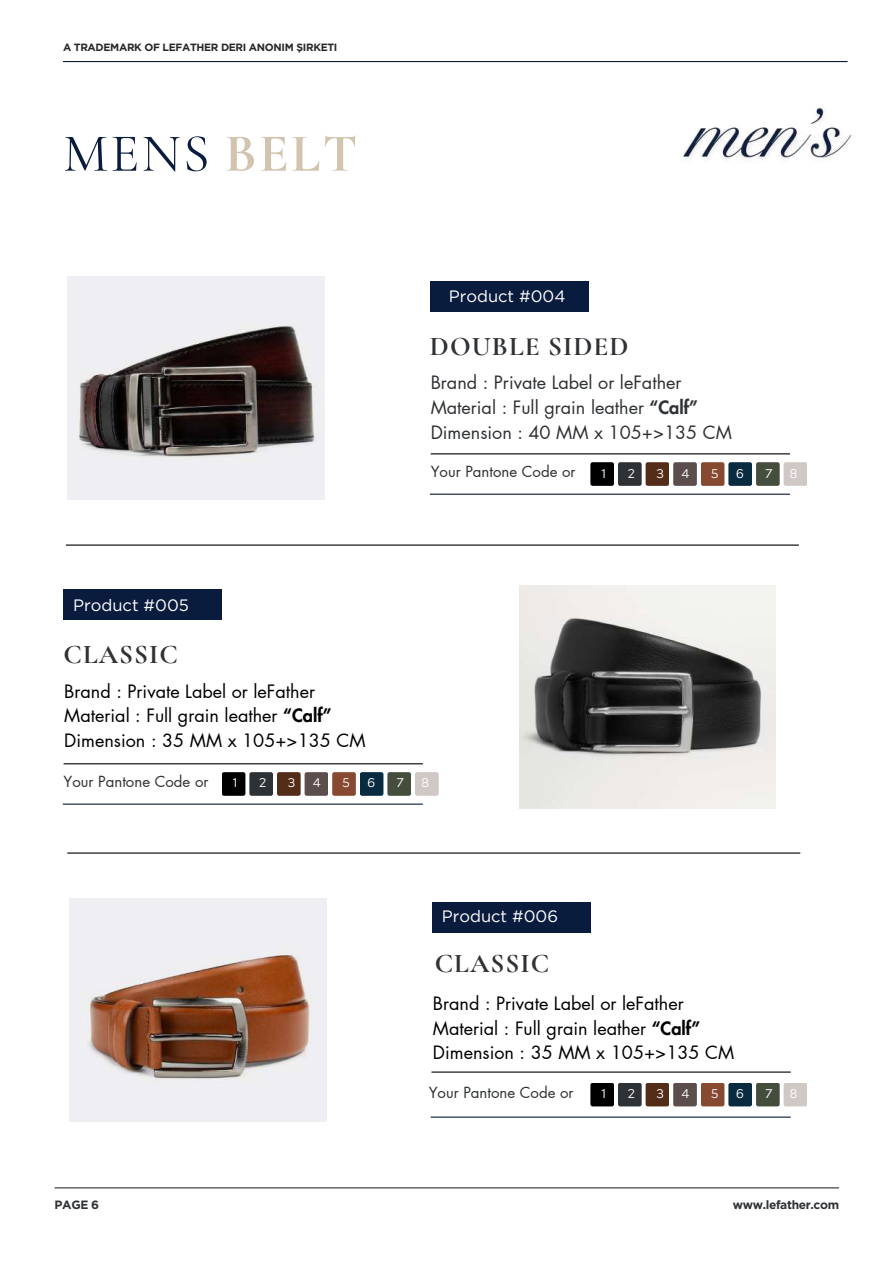
<style>
.page{position:relative;width:894px;height:1264px;background:#fff}
.page>*{position:absolute;margin:0;border:0;box-sizing:border-box;transform-origin:0 0}
.t1{font:54px "Cormorant Garamond";color:#0a1c3e}
.t2{font:700 27px "Cormorant Garamond";letter-spacing:.04em;color:#2f3235}
.t3{font:18px/24.8px "Futura LT Pro";color:#000}
.t4{font:18px/24.8px "Futura LT Pro";color:#2f3235}
.t5{font:16.5px "Gotham";color:#fff}
.t6{font:15px "Futura LT Pro";color:#2f3235}
.t7{font:12.6px "Acherus Grotesque";color:#fff}
.t8{font:700 12px "Gotham";letter-spacing:-.03em;color:#2f3235}
.t9{font:700 10.5px "Gotham";letter-spacing:-.03em;color:#292829}
.s1{font-weight:700;color:#d2c4af}
.s2{font-weight:800}
</style>
<div class="page">
<hr style="left:63px;top:61px;width:784px;height:1px;background:#0a1c3e">
<hr style="left:55px;top:1187px;width:783px;height:1px;background:#2f3235">
<hr style="left:66px;top:544px;width:732px;height:1px;background:#000">
<hr style="left:67px;top:852px;width:733px;height:1px;background:#000">
<div style="left:432px;top:902px;width:158px;height:30px;background:#0a1c3e"></div>
<hr style="left:431px;top:1071px;width:359px;height:1px;background:#000">
<hr style="left:430px;top:1116px;width:360px;height:1px;background:#0a1c3e">
<div style="left:590px;top:1082px;width:24px;height:24px;background:#000;border-radius:2px"></div>
<div style="left:617px;top:1082px;width:24px;height:24px;background:#2f3235;border-radius:2px"></div>
<div style="left:645px;top:1082px;width:24px;height:24px;background:#542d19;border-radius:2px"></div>
<div style="left:673px;top:1082px;width:23px;height:24px;background:#5b4e4d;border-radius:2px"></div>
<div style="left:700px;top:1082px;width:24px;height:24px;background:#884931;border-radius:2px"></div>
<div style="left:728px;top:1082px;width:23px;height:24px;background:#082b40;border-radius:2px"></div>
<div style="left:755px;top:1082px;width:24px;height:24px;background:#454d3d;border-radius:2px"></div>
<div style="left:783px;top:1082px;width:24px;height:24px;background:#d0c8c5;border-radius:2px"></div>
<div style="left:63px;top:589px;width:159px;height:31px;background:#0a1c3e"></div>
<hr style="left:64px;top:763px;width:358px;height:1px;background:#000">
<hr style="left:63px;top:803px;width:359px;height:1px;background:#0a1c3e">
<div style="left:222px;top:772px;width:23px;height:23px;background:#000;border-radius:2px"></div>
<div style="left:249px;top:772px;width:24px;height:23px;background:#2f3235;border-radius:2px"></div>
<div style="left:277px;top:772px;width:23px;height:23px;background:#542d19;border-radius:2px"></div>
<div style="left:304px;top:772px;width:24px;height:23px;background:#5b4e4d;border-radius:2px"></div>
<div style="left:332px;top:772px;width:24px;height:23px;background:#884931;border-radius:2px"></div>
<div style="left:360px;top:772px;width:23px;height:23px;background:#082b40;border-radius:2px"></div>
<div style="left:387px;top:772px;width:24px;height:23px;background:#454d3d;border-radius:2px"></div>
<div style="left:415px;top:772px;width:23px;height:23px;background:#d0c8c5;border-radius:2px"></div>
<div style="left:430px;top:281px;width:158px;height:30px;background:#0a1c3e"></div>
<hr style="left:430px;top:453px;width:359px;height:1px;background:#000">
<hr style="left:430px;top:493px;width:359px;height:2px;background:#0a1c3e">
<div style="left:590px;top:462px;width:24px;height:24px;background:#000;border-radius:2px"></div>
<div style="left:617px;top:462px;width:24px;height:24px;background:#2f3235;border-radius:2px"></div>
<div style="left:645px;top:462px;width:24px;height:24px;background:#542d19;border-radius:2px"></div>
<div style="left:673px;top:462px;width:23px;height:24px;background:#5b4e4d;border-radius:2px"></div>
<div style="left:700px;top:462px;width:24px;height:24px;background:#884931;border-radius:2px"></div>
<div style="left:728px;top:462px;width:23px;height:24px;background:#082b40;border-radius:2px"></div>
<div style="left:755px;top:462px;width:24px;height:24px;background:#454d3d;border-radius:2px"></div>
<div style="left:783px;top:462px;width:24px;height:24px;background:#d0c8c5;border-radius:2px"></div>
<img style="left:519px;top:586px;width:256px;height:222px">
<img style="left:67px;top:277px;width:257px;height:222px">
<img style="left:69px;top:898px;width:257px;height:223px">
<img style="left:682px;top:107px;width:170px;height:52px">
<p class="t9" style="left:63px;top:41px;width:276px">A TRADEMARK OF LEFATHER DERI ANONIM ŞIRKETI</p>
<h1 class="t1" style="left:63px;top:121px;width:296px">MENS <span class="s1">BELT</span></h1>
<p class="t5" style="left:73px;top:595px;width:117px">Product #005</p>
<h2 class="t2" style="left:63px;top:638px;width:116px">CLASSIC</h2>
<p class="t3" style="left:64px;top:679px;width:303px">Brand : Private Label or leFather<br>Material : Full grain leather <span class="s2">“Calf”<br></span>Dimension : 35 MM x 105+&gt;135 CM</p>
<p class="t5" style="left:448px;top:286px;width:118px">Product #004</p>
<h2 class="t2" style="left:430px;top:330px;width:200px">DOUBLE SIDED</h2>
<p class="t4" style="left:430px;top:371px;width:303px">Brand : Private Label or leFather<br>Material : Full grain leather <span class="s2">“Calf”<br></span>Dimension : 40 MM x 105+&gt;135 CM</p>
<p class="t6" style="left:430px;top:465px;width:146px">Your Pantone Code or</p>
<p class="t7" style="left:601px;top:468px;width:6px">1</p>
<p class="t7" style="left:627px;top:468px;width:9px">2</p>
<p class="t7" style="left:656px;top:468px;width:9px">3</p>
<p class="t7" style="left:681px;top:468px;width:10px">4</p>
<p class="t7" style="left:711px;top:468px;width:9px">5</p>
<p class="t7" style="left:735px;top:468px;width:9px">6</p>
<p class="t7" style="left:765px;top:468px;width:9px">7</p>
<p class="t7" style="left:789px;top:468px;width:9px">8</p>
<p class="t6" style="left:64px;top:775px;width:146px">Your Pantone Code or</p>
<p class="t7" style="left:233px;top:778px;width:6px">1</p>
<p class="t7" style="left:259px;top:778px;width:9px">2</p>
<p class="t7" style="left:288px;top:778px;width:9px">3</p>
<p class="t7" style="left:313px;top:778px;width:10px">4</p>
<p class="t7" style="left:342px;top:778px;width:9px">5</p>
<p class="t7" style="left:367px;top:778px;width:9px">6</p>
<p class="t7" style="left:396px;top:778px;width:9px">7</p>
<p class="t7" style="left:421px;top:778px;width:9px">8</p>
<p class="t5" style="left:441px;top:906px;width:118px">Product #006</p>
<h2 class="t2" style="left:434px;top:947px;width:116px">CLASSIC</h2>
<p class="t3" style="left:433px;top:991px;width:303px">Brand : Private Label or leFather<br>Material : Full grain leather <span class="s2">“Calf”<br></span>Dimension : 35 MM x 105+&gt;135 CM</p>
<p class="t6" style="left:428px;top:1085px;width:146px">Your Pantone Code or</p>
<p class="t7" style="left:601px;top:1088px;width:6px">1</p>
<p class="t7" style="left:627px;top:1088px;width:9px">2</p>
<p class="t7" style="left:656px;top:1088px;width:9px">3</p>
<p class="t7" style="left:681px;top:1088px;width:10px">4</p>
<p class="t7" style="left:711px;top:1088px;width:9px">5</p>
<p class="t7" style="left:735px;top:1088px;width:9px">6</p>
<p class="t7" style="left:765px;top:1088px;width:9px">7</p>
<p class="t7" style="left:789px;top:1088px;width:9px">8</p>
<p class="t8" style="left:55px;top:1197px;width:46px">PAGE 6</p>
<p class="t8" style="left:732px;top:1197px;width:108px">www.lefather.com</p>
</div>
